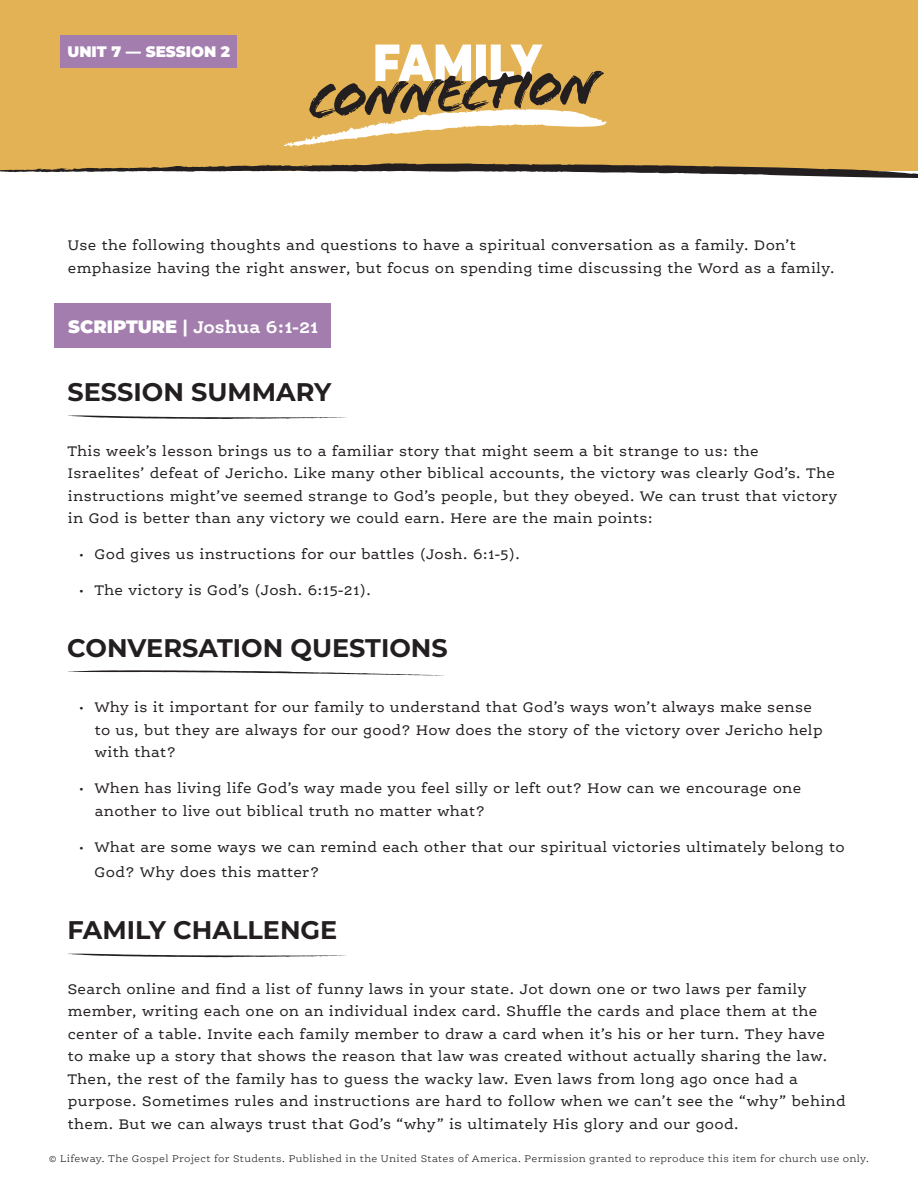
<style>
.page{position:relative;width:918px;height:1188px;background:#fff}
.page>*{position:absolute;margin:0;border:0;box-sizing:border-box;transform-origin:0 0}
.Subheaders{font:700 25.5px "Montserrat";color:#231f20}
.t1{font:700 18px "Ernestine Pro";color:#fff}
.t2{font:900 15.15px "Montserrat";color:#fff}
.Paragraph_Copy{font:15px/22.5px "Ernestine Pro";letter-spacing:.02em;color:#231f20}
.t3{font:300 10.5px "Ernestine Pro";letter-spacing:.025em;color:#231f20}
.s1{font-family:"Montserrat";font-weight:900}
.s2{font-family:"Montserrat"}
.s3{font-weight:700}
</style>
<div class="page">
<div style="left:0;top:0;width:918px;height:171px;background:#e3b254"></div>
<svg style="left:284px;top:45px;width:323px;height:102px"></svg>
<svg style="left:0;top:163px;width:918px;height:15px"></svg>
<div style="left:54px;top:304px;width:276px;height:44px;background:#a27dad"></div>
<svg style="left:68px;top:415px;width:278px;height:4px"></svg>
<svg style="left:68px;top:670px;width:377px;height:6px"></svg>
<svg style="left:69px;top:954px;width:277px;height:4px"></svg>
<div style="left:61px;top:36px;width:176px;height:32px;background:#a27dad"></div>
<p class="t2" style="left:68px;top:41px;width:164px">UNIT 7 — SESSION 2</p>
<p class="Paragraph_Copy" style="left:68px;top:234px;width:769px">Use the following thoughts and questions to have a spiritual conversation as a family. Don’t emphasize having the right answer, but focus on spending time discussing the Word as a family.</p>
<p class="t1" style="left:68px;top:316px;width:252px"><span class="s1">SCRIPTURE</span> <span class="s2">|</span> Joshua 6:1-21</p>
<p class="Subheaders" style="left:68px;top:374px;width:265px">SESSION SUMMARY</p>
<p class="Paragraph_Copy" style="left:67px;top:439px;width:771px">This week’s lesson brings us to a familiar story that might seem a bit strange to us: the Israelites’ defeat of Jericho. Like many other biblical accounts, the victory was clearly God’s. The instructions might’ve seemed strange to God’s people, but they obeyed. We can trust that victory in God is better than any victory we could earn. Here are the main points:</p>
<p class="Paragraph_Copy" style="left:79px;top:543px;width:443px"><span class="s3">·</span> God gives us instructions for our battles (Josh. 6:1-5).</p>
<p class="Paragraph_Copy" style="left:79px;top:579px;width:294px"><span class="s3">·</span> The victory is God’s (Josh. 6:15-21).</p>
<p class="Subheaders" style="left:67px;top:630px;width:382px">CONVERSATION QUESTIONS</p>
<p class="Paragraph_Copy" style="left:95px;top:696px;width:729px;text-indent:-16px"><span class="s3">·</span> Why is it important for our family to understand that God’s ways won’t always make sense to us, but they are always for our good? How does the story of the victory over Jericho help with that?</p>
<p class="Paragraph_Copy" style="left:95px;top:777px;width:708px;text-indent:-16px"><span class="s3">·</span> When has living life God’s way made you feel silly or left out? How can we encourage one another to live out biblical truth no matter what?</p>
<p class="Paragraph_Copy" style="left:95px;top:834px;width:752px;line-height:25.2px;text-indent:-16px"><span class="s3">·</span> What are some ways we can remind each other that our spiritual victories ultimately belong to<br>God? Why does this matter?</p>
<p class="Subheaders" style="left:67px;top:912px;width:271px">FAMILY CHALLENGE</p>
<p class="Paragraph_Copy" style="left:67px;top:977px;width:780px">Search online and find a list of funny laws in your state. Jot down one or two laws per family member, writing each one on an individual index card. Shuffle the cards and place them at the center of a table. Invite each family member to draw a card when it’s his or her turn. They have<br>to make up a story that shows the reason that law was created without actually sharing the law.<br>Then, the rest of the family has to guess the wacky law. Even laws from long ago once had a purpose. Sometimes rules and instructions are hard to follow when we can’t see the “why” behind them. But we can always trust that God’s “why” is ultimately His glory and our good.</p>
<p class="t3" style="left:49px;top:1152px;width:822px">© Lifeway. The Gospel Project for Students. Published in the United States of America. Permission granted to reproduce this item for church use only.</p>
</div>
